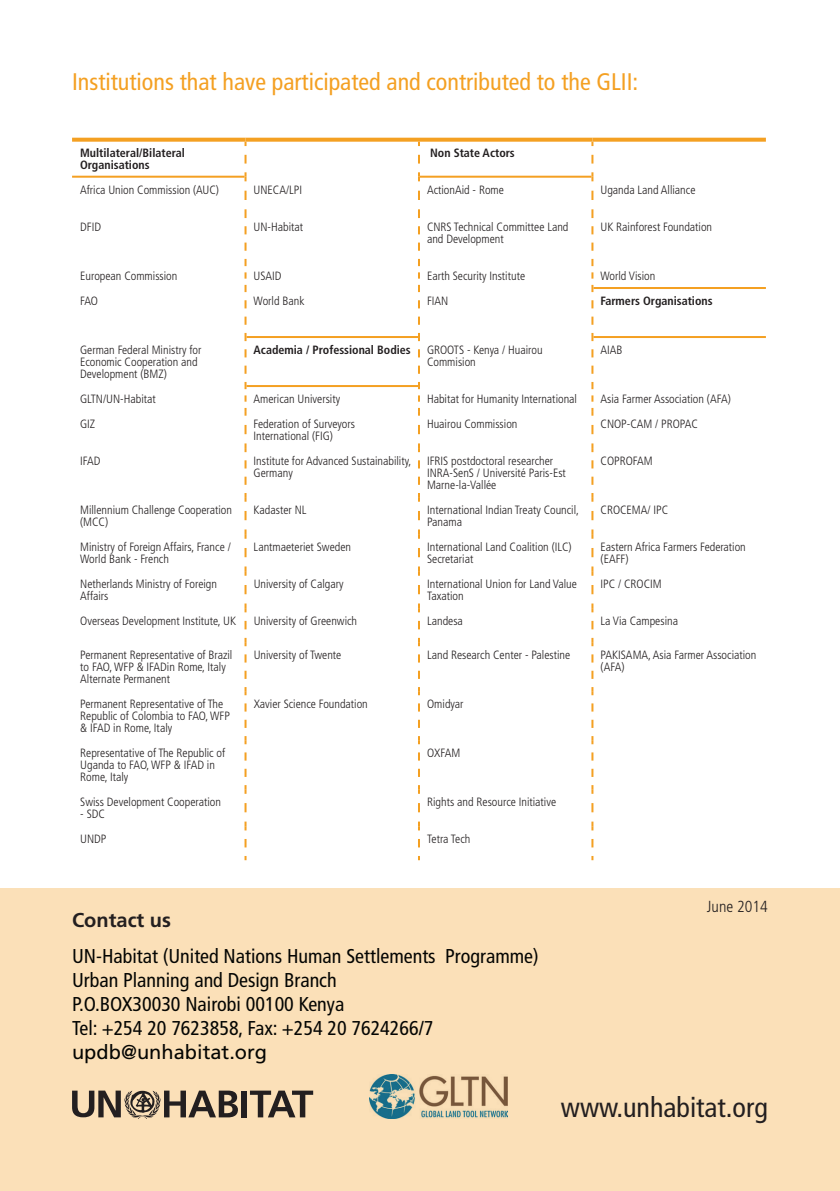
<style>
.page{position:relative;width:840px;height:1191px;background:#fff}
.page>*{position:absolute;margin:0;border:0;box-sizing:border-box;transform-origin:0 0}
.t1{font:condensed 28px "Frutiger LT Std";color:#231f20}
.t2{font:condensed 24px "Frutiger LT Std";color:#f4a022}
.t3{font:condensed 20px/24px "Frutiger LT Std";color:#040503}
.t4{font:20px "Frutiger LT Std";color:#040503}
.t5{font:700 20px "Frutiger LT Std";color:#231f20}
.t6{font:300 condensed 16px "Frutiger LT Std";color:#231f20}
.t7{font:300 condensed 12px/12px "Frutiger LT Std";color:#231f20}
.t8{font:700 condensed 12px/12px "Frutiger LT Std";color:#231f20}
</style>
<div class="page">
<svg style="left:72px;top:138px;width:173px;height:4px"></svg>
<svg style="left:245px;top:138px;width:174px;height:4px"></svg>
<svg style="left:419px;top:138px;width:173px;height:4px"></svg>
<svg style="left:592px;top:138px;width:173px;height:4px"></svg>
<svg style="left:244px;top:142px;width:2px;height:22px"></svg>
<svg style="left:418px;top:142px;width:2px;height:22px"></svg>
<svg style="left:591px;top:142px;width:2px;height:22px"></svg>
<svg style="left:244px;top:172px;width:2px;height:28px"></svg>
<svg style="left:418px;top:172px;width:2px;height:28px"></svg>
<svg style="left:591px;top:172px;width:2px;height:28px"></svg>
<svg style="left:244px;top:209px;width:2px;height:42px"></svg>
<svg style="left:418px;top:209px;width:2px;height:42px"></svg>
<svg style="left:591px;top:209px;width:2px;height:42px"></svg>
<svg style="left:244px;top:259px;width:2px;height:20px"></svg>
<svg style="left:418px;top:259px;width:2px;height:20px"></svg>
<svg style="left:591px;top:259px;width:2px;height:20px"></svg>
<svg style="left:244px;top:285px;width:2px;height:40px"></svg>
<svg style="left:418px;top:285px;width:2px;height:40px"></svg>
<svg style="left:591px;top:285px;width:2px;height:40px"></svg>
<svg style="left:244px;top:333px;width:2px;height:41px"></svg>
<svg style="left:418px;top:333px;width:2px;height:41px"></svg>
<svg style="left:591px;top:333px;width:2px;height:41px"></svg>
<svg style="left:244px;top:382px;width:2px;height:20px"></svg>
<svg style="left:418px;top:382px;width:2px;height:20px"></svg>
<svg style="left:591px;top:382px;width:2px;height:20px"></svg>
<svg style="left:244px;top:408px;width:2px;height:26px"></svg>
<svg style="left:418px;top:408px;width:2px;height:26px"></svg>
<svg style="left:591px;top:408px;width:2px;height:26px"></svg>
<svg style="left:244px;top:443px;width:2px;height:42px"></svg>
<svg style="left:418px;top:443px;width:2px;height:42px"></svg>
<svg style="left:591px;top:443px;width:2px;height:42px"></svg>
<svg style="left:244px;top:493px;width:2px;height:27px"></svg>
<svg style="left:418px;top:493px;width:2px;height:27px"></svg>
<svg style="left:591px;top:493px;width:2px;height:27px"></svg>
<svg style="left:244px;top:529px;width:2px;height:28px"></svg>
<svg style="left:418px;top:529px;width:2px;height:28px"></svg>
<svg style="left:591px;top:529px;width:2px;height:28px"></svg>
<svg style="left:244px;top:566px;width:2px;height:28px"></svg>
<svg style="left:418px;top:566px;width:2px;height:28px"></svg>
<svg style="left:591px;top:566px;width:2px;height:28px"></svg>
<svg style="left:244px;top:603px;width:2px;height:26px"></svg>
<svg style="left:418px;top:603px;width:2px;height:26px"></svg>
<svg style="left:591px;top:603px;width:2px;height:26px"></svg>
<svg style="left:244px;top:638px;width:2px;height:41px"></svg>
<svg style="left:418px;top:638px;width:2px;height:41px"></svg>
<svg style="left:591px;top:638px;width:2px;height:41px"></svg>
<svg style="left:244px;top:687px;width:2px;height:41px"></svg>
<svg style="left:418px;top:687px;width:2px;height:41px"></svg>
<svg style="left:591px;top:687px;width:2px;height:41px"></svg>
<svg style="left:244px;top:736px;width:2px;height:41px"></svg>
<svg style="left:418px;top:736px;width:2px;height:41px"></svg>
<svg style="left:591px;top:736px;width:2px;height:41px"></svg>
<svg style="left:244px;top:785px;width:2px;height:27px"></svg>
<svg style="left:418px;top:785px;width:2px;height:27px"></svg>
<svg style="left:591px;top:785px;width:2px;height:27px"></svg>
<svg style="left:244px;top:821px;width:2px;height:26px"></svg>
<svg style="left:418px;top:821px;width:2px;height:26px"></svg>
<svg style="left:591px;top:821px;width:2px;height:26px"></svg>
<hr style="left:72px;top:176px;width:172px;height:2px;background:#f4a022">
<hr style="left:420px;top:176px;width:171px;height:2px;background:#f4a022">
<hr style="left:246px;top:336px;width:172px;height:2px;background:#f4a022">
<hr style="left:246px;top:385px;width:172px;height:2px;background:#f4a022">
<hr style="left:593px;top:287px;width:172px;height:2px;background:#f4a022">
<hr style="left:593px;top:336px;width:172px;height:2px;background:#f4a022">
<div style="left:0;top:888px;width:839px;height:303px;background:#fbe0b8"></div>
<svg style="left:72px;top:1090px;width:166px;height:29px"></svg>
<div style="left:241px;top:1090px;width:6px;height:27px;background:#231f20"></div>
<svg style="left:250px;top:1090px;width:63px;height:27px"></svg>
<img style="left:369px;top:1074px;width:138px;height:45px">
<h2 class="t2" style="left:72px;top:68px;width:567px">Institutions that have participated and contributed to the GLII:</h2>
<p class="t8" style="left:80px;top:146px;width:106px">Multilateral/Bilateral<br>Organisations</p>
<p class="t8" style="left:430px;top:146px;width:86px">Non State Actors</p>
<p class="t7" style="left:80px;top:184px;width:140px">Africa Union Commission (AUC)</p>
<p class="t7" style="left:253px;top:184px;width:50px">UNECA/LPI</p>
<p class="t7" style="left:427px;top:184px;width:78px">ActionAid - Rome</p>
<p class="t7" style="left:600px;top:184px;width:96px">Uganda Land Alliance</p>
<p class="t7" style="left:80px;top:221px;width:22px">DFID</p>
<p class="t7" style="left:253px;top:221px;width:51px">UN-Habitat</p>
<p class="t7" style="left:427px;top:221px;width:143px">CNRS Technical Committee Land and Development</p>
<p class="t7" style="left:600px;top:221px;width:113px">UK Rainforest Foundation</p>
<p class="t7" style="left:80px;top:270px;width:99px">European Commission</p>
<p class="t7" style="left:253px;top:270px;width:30px">USAID</p>
<p class="t7" style="left:427px;top:270px;width:99px">Earth Security Institute</p>
<p class="t7" style="left:600px;top:270px;width:56px">World Vision</p>
<p class="t7" style="left:80px;top:295px;width:19px">FAO</p>
<p class="t7" style="left:253px;top:295px;width:52px">World Bank</p>
<p class="t7" style="left:427px;top:295px;width:23px">FIAN</p>
<p class="t8" style="left:600px;top:295px;width:114px">Farmers Organisations</p>
<p class="t7" style="left:80px;top:344px;width:123px">German Federal Ministry for<br>Economic Cooperation and<br>Development (BMZ)</p>
<p class="t8" style="left:253px;top:344px;width:159px">Academia / Professional Bodies</p>
<p class="t7" style="left:427px;top:344px;width:117px">GROOTS - Kenya / Huairou<br>Commision</p>
<p class="t7" style="left:600px;top:344px;width:24px">AIAB</p>
<p class="t7" style="left:80px;top:393px;width:77px">GLTN/UN-Habitat</p>
<p class="t7" style="left:253px;top:393px;width:88px">American University</p>
<p class="t7" style="left:427px;top:393px;width:151px">Habitat for Humanity International</p>
<p class="t7" style="left:600px;top:393px;width:132px">Asia Farmer Association (AFA)</p>
<p class="t7" style="left:80px;top:418px;width:17px">GIZ</p>
<p class="t7" style="left:253px;top:418px;width:103px">Federation of Surveyors<br>International (FIG)</p>
<p class="t7" style="left:427px;top:418px;width:92px">Huairou Commission</p>
<p class="t7" style="left:600px;top:418px;width:99px">CNOP-CAM / PROPAC</p>
<p class="t7" style="left:80px;top:455px;width:22px">IFAD</p>
<p class="t7" style="left:253px;top:455px;width:159px">Institute for Advanced Sustainability,<br>Germany</p>
<p class="t7" style="left:427px;top:455px;width:140px">IFRIS postdoctoral researcher<br>INRA-SenS / Université Paris-Est<br>Marne-la-Vallée</p>
<p class="t7" style="left:600px;top:455px;width:54px">COPROFAM</p>
<p class="t7" style="left:80px;top:504px;width:153px">Millennium Challenge Cooperation (MCC)</p>
<p class="t7" style="left:253px;top:504px;width:54px">Kadaster NL</p>
<p class="t7" style="left:427px;top:504px;width:153px">International Indian Treaty Council,<br>Panama</p>
<p class="t7" style="left:600px;top:504px;width:69px">CROCEMA/ IPC</p>
<p class="t7" style="left:80px;top:541px;width:152px">Ministry of Foreign Affairs, France /<br>World Bank - French</p>
<p class="t7" style="left:253px;top:541px;width:99px">Lantmaeteriet Sweden</p>
<p class="t7" style="left:427px;top:541px;width:146px">International Land Coalition (ILC)<br>Secretariat</p>
<p class="t7" style="left:600px;top:541px;width:147px">Eastern Africa Farmers Federation (EAFF)</p>
<p class="t7" style="left:80px;top:578px;width:138px">Netherlands Ministry of Foreign<br>Affairs</p>
<p class="t7" style="left:253px;top:578px;width:91px">University of Calgary</p>
<p class="t7" style="left:427px;top:578px;width:151px">International Union for Land Value<br>Taxation</p>
<p class="t7" style="left:600px;top:578px;width:63px">IPC / CROCIM</p>
<p class="t7" style="left:80px;top:615px;width:157px">Overseas Development Institute, UK</p>
<p class="t7" style="left:253px;top:615px;width:105px">University of Greenwich</p>
<p class="t7" style="left:427px;top:615px;width:37px">Landesa</p>
<p class="t7" style="left:600px;top:615px;width:79px">La Via Campesina</p>
<p class="t7" style="left:80px;top:649px;width:154px">Permanent Representative of Brazil to FAO, WFP &amp; IFADin Rome, Italy<br>Alternate Permanent</p>
<p class="t7" style="left:253px;top:649px;width:89px">University of Twente</p>
<p class="t7" style="left:427px;top:649px;width:144px">Land Research Center - Palestine</p>
<p class="t7" style="left:600px;top:649px;width:157px">PAKISAMA, Asia Farmer Association (AFA)</p>
<p class="t7" style="left:80px;top:698px;width:151px">Permanent Representative of The<br>Republic of Colombia to FAO, WFP &amp; IFAD in Rome, Italy</p>
<p class="t7" style="left:253px;top:698px;width:116px">Xavier Science Foundation</p>
<p class="t7" style="left:427px;top:698px;width:38px">Omidyar</p>
<p class="t7" style="left:80px;top:747px;width:146px">Representative of The Republic of<br>Uganda to FAO, WFP &amp; IFAD in<br>Rome, Italy</p>
<p class="t7" style="left:427px;top:747px;width:35px">OXFAM</p>
<p class="t7" style="left:80px;top:796px;width:142px">Swiss Development Cooperation</p>
<p class="t7" style="left:80px;top:808px;width:26px">- SDC</p>
<p class="t7" style="left:427px;top:796px;width:130px">Rights and Resource Initiative</p>
<p class="t7" style="left:80px;top:833px;width:28px">UNDP</p>
<p class="t7" style="left:427px;top:833px;width:45px">Tetra Tech</p>
<h3 class="t5" style="left:72px;top:908px;width:100px">Contact us</h3>
<h3 class="t3" style="left:72px;top:944px;width:468px">UN-Habitat (United Nations Human Settlements Programme)<br>Urban Planning and Design Branch<br>P.O.BOX30030 Nairobi 00100 Kenya<br>Tel: +254 20 7623858, Fax: +254 20 7624266/7</h3>
<h3 class="t4" style="left:72px;top:1040px;width:196px">updb@unhabitat.org</h3>
<h3 class="t6" style="left:706px;top:897px;width:62px">June 2014</h3>
<h1 class="t1" style="left:560px;top:1090px;width:208px">www.unhabitat.org</h1>
</div>
